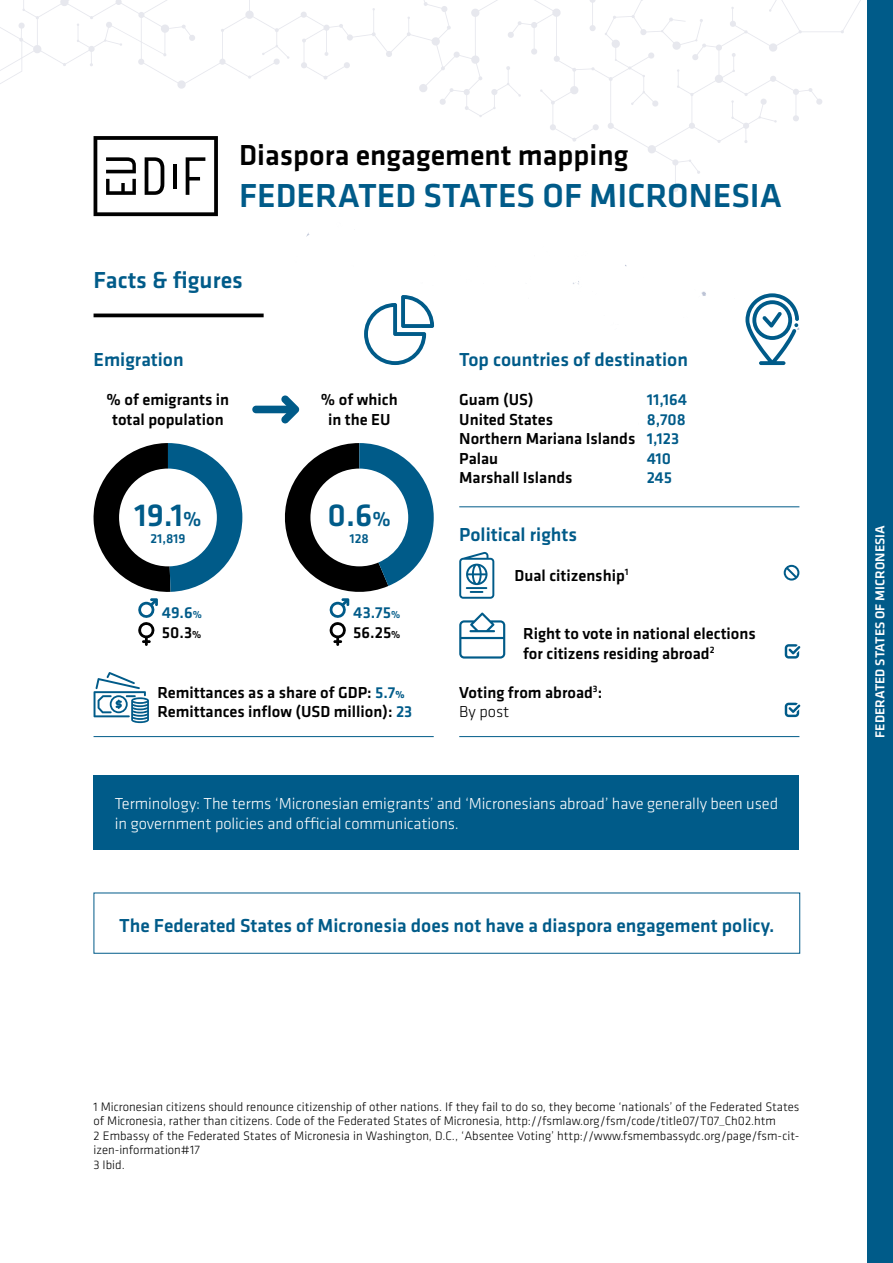
<style>
.page{position:relative;width:893px;height:1263px;background:#fff}
.page>*{position:absolute;margin:0;border:0;box-sizing:border-box;transform-origin:0 0}
.t1{font:500 34.5px "Klavika";color:#005b89}
.t2{font:500 33px "Klavika";color:#005b89}
.t3{font:500 30px "Klavika";color:#000}
.t4{font:500 24px "Klavika";color:#005b89}
.t5{font:500 19.5px "Klavika";color:#005b89}
.t6{font:500 16.5px/19.5px "Klavika";color:#000}
.t7{font:300 16.5px/19.5px "Klavika";letter-spacing:-.005em;color:#fff}
.t8{font:500 16.5px/19.5px "Klavika";color:#005b89}
.t9{font:500 13.5px "Klavika";color:#fff}
.t10{font:500 13.5px "Klavika";color:#005b89}
.t11{font:300 12.75px/13.5px "Klavika";color:#000}
.s1{font-size:21px}
.s2{font-size:10.5px}
.s3{color:#000}
.s4{font-size:10.5px;color:#000}
.s5{color:#005b89}
.s6{font-weight:700;font-size:10.5px;color:#005b89}
.s7{font-weight:300}
</style>
<div class="page">
<div style="left:867px;top:0;width:26px;height:1263px;background:#005b89"></div>
<hr style="left:94px;top:314px;width:170px;height:3px;background:#000">
<hr style="left:94px;top:736px;width:340px;height:1px;background:#005b89">
<hr style="left:459px;top:506px;width:340px;height:1px;background:#005b89">
<div style="left:94px;top:776px;width:705px;height:74px;background:#005b89"></div>
<svg style="left:459px;top:552px;width:35px;height:47px"></svg>
<svg style="left:459px;top:612px;width:46px;height:47px"></svg>
<svg style="left:94px;top:443px;width:148px;height:203px"></svg>
<svg style="left:285px;top:443px;width:149px;height:203px"></svg>
<svg style="left:94px;top:672px;width:55px;height:51px"></svg>
<svg style="left:0;top:0;width:861px;height:216px"></svg>
<hr style="left:173px;top:164px;width:4px;height:25px;background:#000">
<svg style="left:252px;top:395px;width:41px;height:28px"></svg>
<hr style="left:459px;top:736px;width:340px;height:1px;background:#005b89">
<svg style="left:785px;top:644px;width:15px;height:15px"></svg>
<svg style="left:785px;top:703px;width:15px;height:14px"></svg>
<svg style="left:784px;top:565px;width:15px;height:16px"></svg>
<svg style="left:293px;top:233px;width:506px;height:184px"></svg>
<h3 class="t3" style="left:239px;top:135px;width:391px">Diaspora engagement mapping</h3>
<h1 class="t1" style="left:239px;top:172px;width:544px">FEDERATED STATES OF MICRONESIA</h1>
<h3 class="t4" style="left:94px;top:264px;width:151px">Facts &amp; figures</h3>
<h3 class="t5" style="left:94px;top:346px;width:92px">Emigration</h3>
<p class="t6" style="left:107px;top:389px;width:124px;text-align:center">% of emigrants in total population</p>
<p class="t6" style="left:321px;top:389px;width:78px;text-align:center">% of which in the EU</p>
<h2 class="t2" style="left:134px;top:493px;width:69px">19.1<span class="s1">%</span></h2>
<h2 class="t2" style="left:328px;top:493px;width:65px">0.6<span class="s1">%</span></h2>
<p class="t10" style="left:150px;top:529px;width:37px">21,819</p>
<p class="t10" style="left:350px;top:529px;width:21px">128</p>
<p class="t8" style="left:162px;top:602px;width:42px;line-height:20.1px">49.6<span class="s2">%<br></span><span class="s3">50.3</span><span class="s4">%</span></p>
<p class="t8" style="left:353px;top:602px;width:49px;line-height:20.2px">43.75<span class="s2">%<br></span><span class="s3">56.25</span><span class="s4">%</span></p>
<p class="t6" style="left:157px;top:682px;width:257px">Remittances as a share of GDP: <span class="s5">5.7</span><span class="s6">%<br></span>Remittances inflow (USD million): <span class="s5">23</span></p>
<h3 class="t5" style="left:459px;top:346px;width:230px">Top countries of destination</h3>
<p class="t6" style="left:459px;top:389px;width:178px">Guam (US)<br>United States<br>Northern Mariana Islands<br>Palau<br>Marshall Islands</p>
<p class="t8" style="left:647px;top:389px;width:42px">11,164<br>8,708<br>1,123<br>410<br>245</p>
<h3 class="t5" style="left:459px;top:521px;width:119px">Political rights</h3>
<p class="t6" style="left:514px;top:565px;width:115px">Dual citizenship<sup>1</sup></p>
<p class="t6" style="left:523px;top:623px;width:234px">Right to vote in national elections for citizens residing abroad<sup>2</sup></p>
<p class="t6" style="left:459px;top:682px;width:144px">Voting from abroad<sup>3</sup>:<br><span class="s7">By post</span></p>
<p class="t7" style="left:115px;top:794px;width:665px">Terminology: The terms ‘Micronesian emigrants’ and ‘Micronesians abroad’ have generally been used in government policies and official communications.</p>
<h3 class="t5" style="left:119px;top:912px;width:657px">The Federated States of Micronesia does not have a diaspora engagement policy.</h3>
<p class="t11" style="left:94px;top:1100px;width:707px">1 Micronesian citizens should renounce citizenship of other nations. If they fail to do so, they become ‘nationals’ of the Federated States of Micronesia, rather than citizens. Code of the Federated States of Micronesia, http://fsmlaw.org/fsm/code/title07/T07_Ch02.htm</p>
<p class="t11" style="left:94px;top:1129px;width:707px">2 Embassy of the Federated States of Micronesia in Washington, D.C., ‘Absentee Voting’ http://www.fsmembassydc.org/page/fsm-cit&shy;izen-information#17</p>
<p class="t11" style="left:94px;top:1158px;width:33px">3 Ibid.</p>
<p class="t9" style="left:871px;top:738px;width:214px;rotate:-90deg">FEDERATED STATES OF MICRONESIA</p>
</div>
